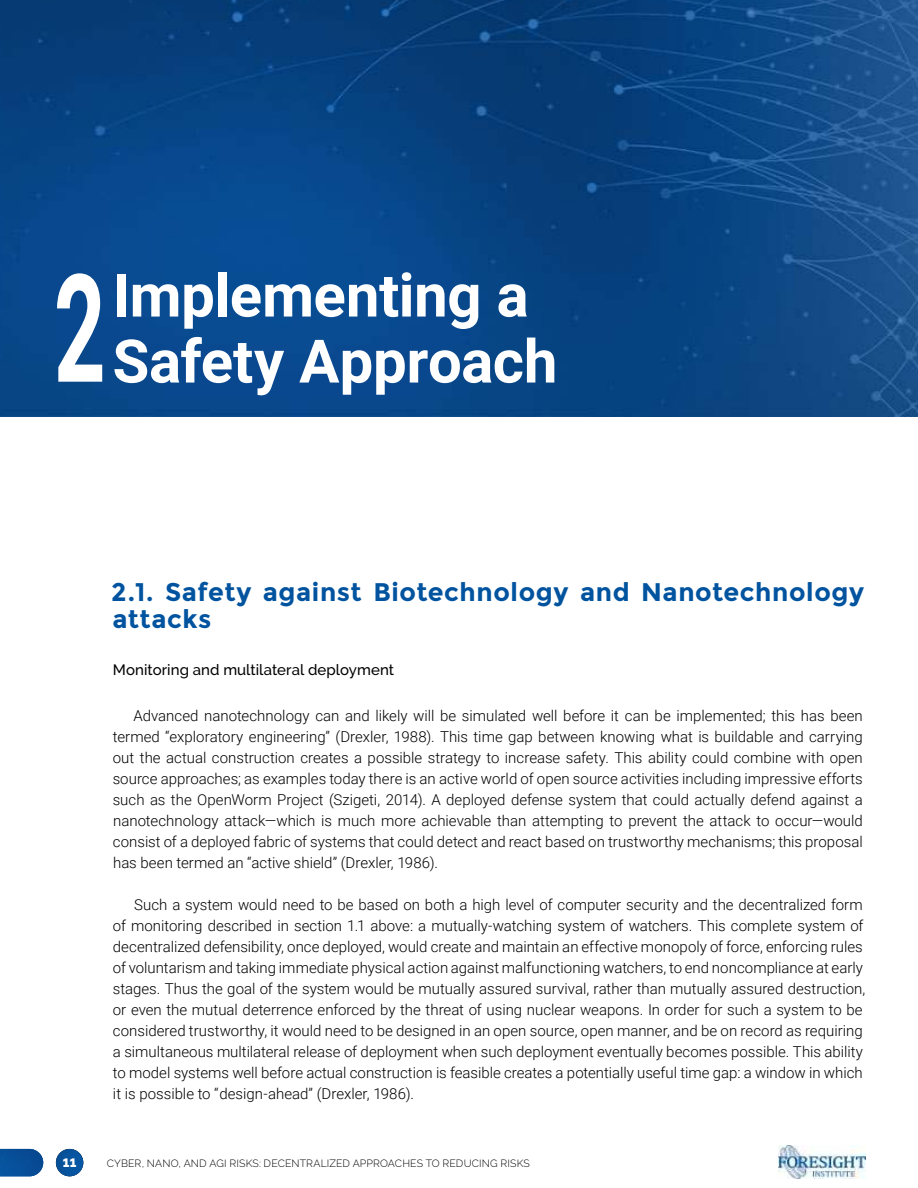
<style>
.page{position:relative;width:918px;height:1188px;background:#fff}
.page>*{position:absolute;margin:0;border:0;box-sizing:border-box;transform-origin:0 0}
.t1{font:700 150.3px "Roboto";color:#fff;scale:.6 1}
.t2{font:700 60px/66px "Roboto";letter-spacing:-.005em;color:#fff}
.t3{font:700 25.5px/27px "Montserrat";letter-spacing:.025em;color:#00539f}
.t4{font:300 15px/21px "Roboto";color:#000;text-align:justify}
.t5{font:500 15px "Raleway";letter-spacing:.005em;color:#000}
.t6{font:900 12px "Raleway";color:#fff}
.t7{font:300 10.5px "Raleway";letter-spacing:.015em;color:#000}
</style>
<div class="page">
<img style="left:0;top:0;width:918px;height:417px">
<img style="left:56px;top:1149px;width:27px;height:27px;border-radius:14px">
<img style="left:0;top:1149px;width:43px;height:27px">
<img style="left:778px;top:1146px;width:87px;height:33px">
<h1 class="t1" style="left:54px;top:267px;width:88px">2</h1>
<h2 class="t2" style="left:112px;top:267px;width:447px">Implementing a<br>Safety Approach</h2>
<h3 class="t3" style="left:111px;top:581px;width:754px">2.1. Safety against Biotechnology and Nanotechnology attacks</h3>
<p class="t5" style="left:113px;top:661px;width:283px">Monitoring and multilateral deployment</p>
<p class="t4" style="left:113px;top:707px;width:752px;text-indent:21px">Advanced nanotechnology can and likely will be simulated well before it can be implemented; this has been termed “exploratory engineering” (Drexler, 1988). This time gap between knowing what is buildable and carrying out the actual construction creates a possible strategy to increase safety. This ability could combine with open source approaches; as examples today there is an active world of open source activities including impressive efforts such as the OpenWorm Project (Szigeti, 2014). A deployed defense system that could actually defend against a nanotechnology attack—which is much more achievable than attempting to prevent the attack to occur—would consist of a deployed fabric of systems that could detect and react based on trustworthy mechanisms; this proposal has been termed an “active shield” (Drexler, 1986).</p>
<p class="t4" style="left:113px;top:896px;width:754px;text-align:left;text-indent:21px">Such a system would need to be based on both a high level of computer security and the decentralized form of monitoring described in section 1.1 above: a mutually-watching system of watchers. This complete system of decentralized defensibility, once deployed, would create and maintain an effective monopoly of force, enforcing rules of voluntarism and taking immediate physical action against malfunctioning watchers, to end noncompliance at early stages. Thus the goal of the system would be mutually assured survival, rather than mutually assured destruction, or even the mutual deterrence enforced by the threat of using nuclear weapons. In order for such a system to be considered trustworthy, it would need to be designed in an open source, open manner, and be on record as requiring a simultaneous multilateral release of deployment when such deployment eventually becomes possible. This ability to model systems well before actual construction is feasible creates a potentially useful time gap: a window in which it is possible to “design-ahead” (Drexler, 1986).</p>
<p class="t6" style="left:63px;top:1156px;width:15px">11</p>
<p class="t7" style="left:107px;top:1159px;width:424px">CYBER, NANO, AND AGI RISKS: DECENTRALIZED APPROACHES TO REDUCING RISKS</p>
</div>
